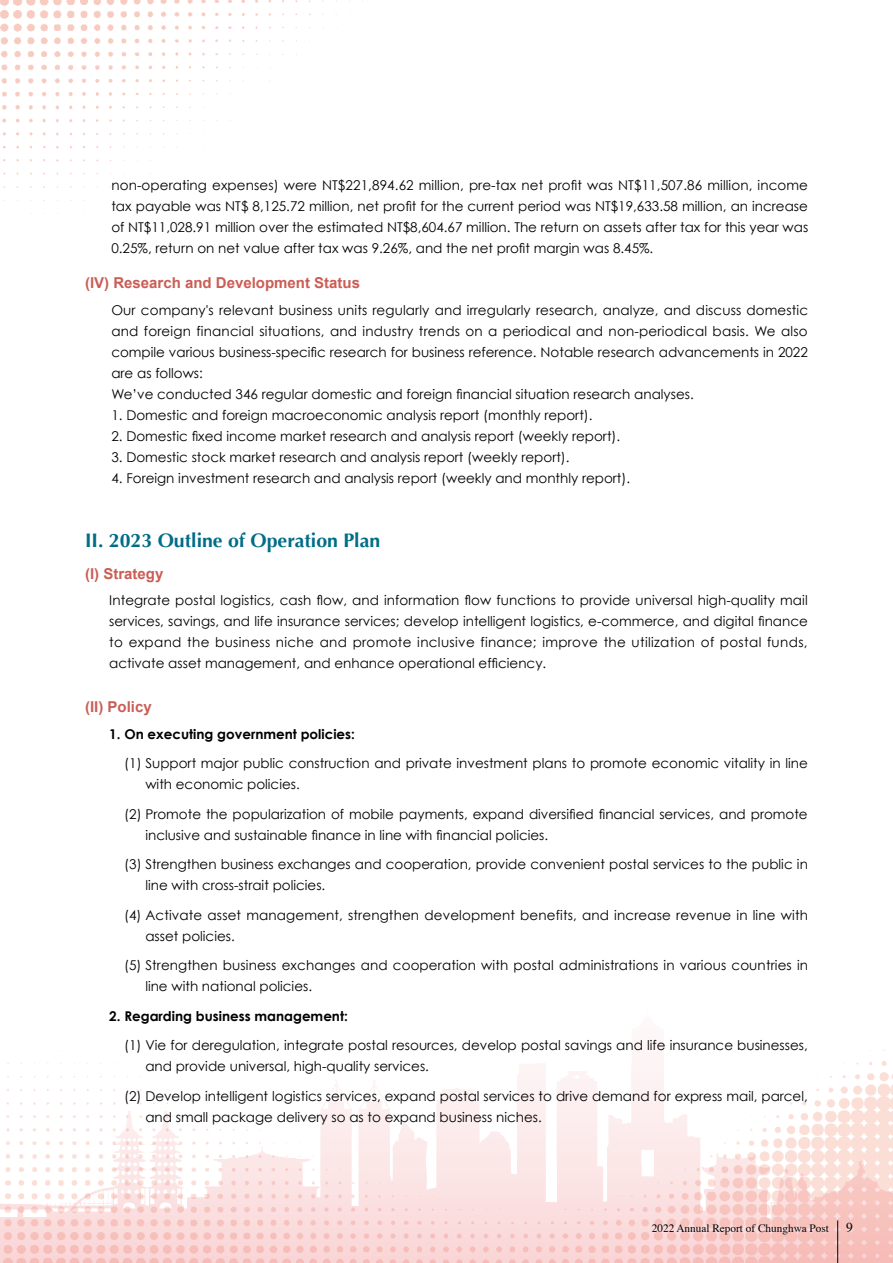
<style>
.page{position:relative;width:893px;height:1263px;background:#fff}
.page>*{position:absolute;margin:0;border:0;box-sizing:border-box;transform-origin:0 0}
.t1{font:700 19.5px "Optima";color:#006d87}
.t2{font:700 15px "Arial";color:#cb5d55}
.t3{font:13.5px/21px "Century Gothic";color:#000}
.t4{font:700 13.5px "Century Gothic";color:#000}
.t5{font:13.5px "Times";color:#000}
.t6{font:11.25px "Times";color:#000}
</style>
<div class="page">
<img style="left:0;top:0;width:363px;height:214px">
<img style="left:0;top:1050px;width:893px;height:213px">
<hr style="left:837px;top:1220px;width:1px;height:43px;background:#000">
<p class="t3" style="left:111px;top:175px;width:698px;text-align:justify">non-operating expenses) were NT$221,894.62 million, pre-tax net profit was NT$11,507.86 million, income tax payable was NT$ 8,125.72 million, net profit for the current period was NT$19,633.58 million, an increase of NT$11,028.91 million over the estimated NT$8,604.67 million. The return on assets after tax for this year was 0.25%, return on net value after tax was 9.26%, and the net profit margin was 8.45%.</p>
<p class="t2" style="left:85px;top:273px;width:277px">(IV) Research and Development Status</p>
<p class="t3" style="left:111px;top:299px;width:698px">Our company's relevant business units regularly and irregularly research, analyze, and discuss domestic and foreign financial situations, and industry trends on a periodical and non-periodical basis. We also compile various business-specific research for business reference. Notable research advancements in 2022 are as follows:<br>We’ve conducted 346 regular domestic and foreign financial situation research analyses.</p>
<p class="t3" style="left:111px;top:404px;width:483px">1. Domestic and foreign macroeconomic analysis report (monthly report).</p>
<p class="t3" style="left:111px;top:425px;width:510px">2. Domestic fixed income market research and analysis report (weekly report).</p>
<p class="t3" style="left:111px;top:446px;width:460px">3. Domestic stock market research and analysis report (weekly report).</p>
<p class="t3" style="left:111px;top:467px;width:520px">4. Foreign investment research and analysis report (weekly and monthly report).</p>
<h1 class="t1" style="left:85px;top:529px;width:297px">II. 2023 Outline of Operation Plan</h1>
<p class="t2" style="left:85px;top:563px;width:80px">(I) Strategy</p>
<p class="t3" style="left:109px;top:590px;width:700px;text-align:justify">Integrate postal logistics, cash flow, and information flow functions to provide universal high-quality mail services, savings, and life insurance services; develop intelligent logistics, e-commerce, and digital finance to expand the business niche and promote inclusive finance; improve the utilization of postal funds, activate asset management, and enhance operational efficiency.</p>
<p class="t2" style="left:85px;top:697px;width:68px">(II) Policy</p>
<p class="t4" style="left:109px;top:725px;width:247px">1. On executing government policies:</p>
<p class="t3" style="left:145px;top:752px;width:664px;text-indent:-21px">(1) Support major public construction and private investment plans to promote economic vitality in line with economic policies.</p>
<p class="t3" style="left:145px;top:803px;width:664px;text-indent:-21px">(2) Promote the popularization of mobile payments, expand diversified financial services, and promote inclusive and sustainable finance in line with financial policies.</p>
<p class="t3" style="left:145px;top:853px;width:664px;text-indent:-21px">(3) Strengthen business exchanges and cooperation, provide convenient postal services to the public in line with cross-strait policies.</p>
<p class="t3" style="left:145px;top:904px;width:664px;text-indent:-21px">(4) Activate asset management, strengthen development benefits, and increase revenue in line with asset policies.</p>
<p class="t3" style="left:145px;top:954px;width:664px;text-indent:-21px">(5) Strengthen business exchanges and cooperation with postal administrations in various countries in line with national policies.</p>
<p class="t4" style="left:109px;top:1007px;width:240px">2. Regarding business management:</p>
<p class="t3" style="left:145px;top:1034px;width:664px;text-indent:-21px">(1) Vie for deregulation, integrate postal resources, develop postal savings and life insurance businesses, and provide universal, high-quality services.</p>
<p class="t3" style="left:145px;top:1085px;width:664px;text-indent:-21px">(2) Develop intelligent logistics services, expand postal services to drive demand for express mail, parcel, and small package delivery so as to expand business niches.</p>
<p class="t6" style="left:652px;top:1217px;width:179px">2022 Annual Report of Chunghwa Post</p>
<p class="t5" style="left:846px;top:1214px;width:8px">9</p>
</div>
